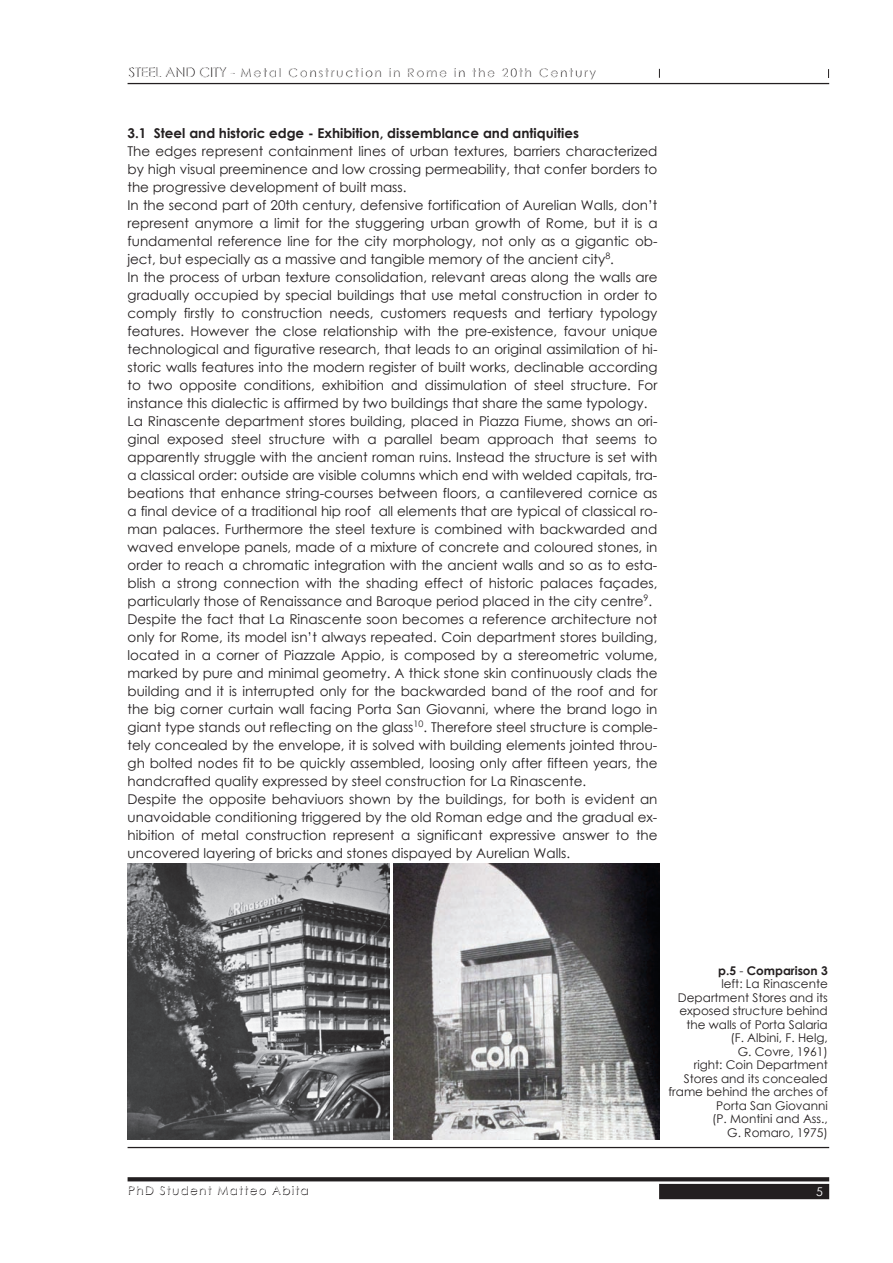
<style>
.page{position:relative;width:893px;height:1263px;background:#fff}
.page>*{position:absolute;margin:0;border:0;box-sizing:border-box;transform-origin:0 0}
.t1{font:13.5px/18px "Century Gothic";color:#231f20}
.t2{font:700 13.5px "Century Gothic";color:#231f20}
.t3{font:12px/13.5px "Century Gothic";color:#231f20;text-align:right}
.t4{font:12px "Century Gothic";letter-spacing:.15em;color:#231f20}
.t5{font:12px "Century Gothic";letter-spacing:.1em;color:#231f20}
.t6{font:12px "Century Gothic";color:#fff}
.s1{font-size:13.5px}
.s2{font-size:13.5px;color:#fff}
.s3{color:#fff}
.s4{font-weight:700}
</style>
<div class="page">
<div style="left:659px;top:1184px;width:170px;height:15px;background:#231f20"></div>
<svg style="left:128px;top:1177px;width:701px;height:4px;background:#2d292a"></svg>
<hr style="left:128px;top:83px;width:701px;height:1px;background:#231f20">
<hr style="left:128px;top:1147px;width:701px;height:1px;background:#231f20">
<img style="left:393px;top:863px;width:266px;height:277px">
<img style="left:128px;top:863px;width:261px;height:277px">
<p class="t4" style="left:128px;top:65px;width:469px"><span class="s1">STEEL AND C</span><span class="s2">I</span><span class="s1">TY -</span> Meta<span class="s3">l</span> Construct<span class="s3">i</span>on <span class="s3">i</span>n Rome <span class="s3">i</span>n the 20th Century</p>
<p class="t2" style="left:128px;top:123px;width:453px">3.1 Steel and historic edge - Exhibition, dissemblance and antiquities</p>
<p class="t1" style="left:128px;top:142px;width:531px">The edges represent containment lines of urban textures, barriers characterized by high visual preeminence and low crossing permeability, that confer borders to the progressive development of built mass.<br>In the second part of 20th century, defensive fortification of Aurelian Walls, don’t represent anymore a limit for the stuggering urban growth of Rome, but it is a fundamental reference line for the city morphology, not only as a gigantic ob&shy;ject, but especially as a massive and tangible memory of the ancient city<sup>8</sup>.<br>In the process of urban texture consolidation, relevant areas along the walls are gradually occupied by special buildings that use metal construction in order to comply firstly to construction needs, customers requests and tertiary typology features. However the close relationship with the pre-existence, favour unique technological and figurative research, that leads to an original assimilation of hi&shy;storic walls features into the modern register of built works, declinable according to two opposite conditions, exhibition and dissimulation of steel structure. For instance this dialectic is affirmed by two buildings that share the same typology.<br>La Rinascente department stores building, placed in Piazza Fiume, shows an ori&shy;ginal exposed steel structure with a parallel beam approach that seems to apparently struggle with the ancient roman ruins. Instead the structure is set with a classical order: outside are visible columns which end with welded capitals, tra&shy;beations that enhance string-courses between floors, a cantilevered cornice as a final device of a traditional hip roof all elements that are typical of classical ro&shy;man palaces. Furthermore the steel texture is combined with backwarded and waved envelope panels, made of a mixture of concrete and coloured stones, in order to reach a chromatic integration with the ancient walls and so as to esta&shy;blish a strong connection with the shading effect of historic palaces façades, particularly those of Renaissance and Baroque period placed in the city centre<sup>9</sup>.<br>Despite the fact that La Rinascente soon becomes a reference architecture not only for Rome, its model isn’t always repeated. Coin department stores building, located in a corner of Piazzale Appio, is composed by a stereometric volume, marked by pure and minimal geometry. A thick stone skin continuously clads the building and it is interrupted only for the backwarded band of the roof and for the big corner curtain wall facing Porta San Giovanni, where the brand logo in giant type stands out reflecting on the glass<sup>10</sup>. Therefore steel structure is comple&shy;tely concealed by the envelope, it is solved with building elements jointed throu&shy;gh bolted nodes fit to be quickly assembled, loosing only after fifteen years, the handcrafted quality expressed by steel construction for La Rinascente.<br>Despite the opposite behaviuors shown by the buildings, for both is evident an unavoidable conditioning triggered by the old Roman edge and the gradual ex&shy;hibition of metal construction represent a significant expressive answer to the uncovered layering of bricks and stones dispayed by Aurelian Walls.</p>
<p class="t3" style="left:668px;top:963px;width:161px"><span class="s4">p.5</span> - <span class="s4">Comparison 3<br></span>left: La Rinascente<br>Department Stores and its exposed structure behind the walls of Porta Salaria<br>(F. Albini, F. Helg,<br>G. Covre, 1961)<br>right: Coin Department<br>Stores and its concealed frame behind the arches of<br>Porta San Giovanni<br>(P. Montini and Ass.,<br>G. Romaro, 1975)</p>
<p class="t5" style="left:128px;top:1182px;width:182px">PhD Student Matteo Ab<span class="s3">i</span>ta</p>
<p class="t6" style="left:816px;top:1183px;width:8px">5</p>
</div>
